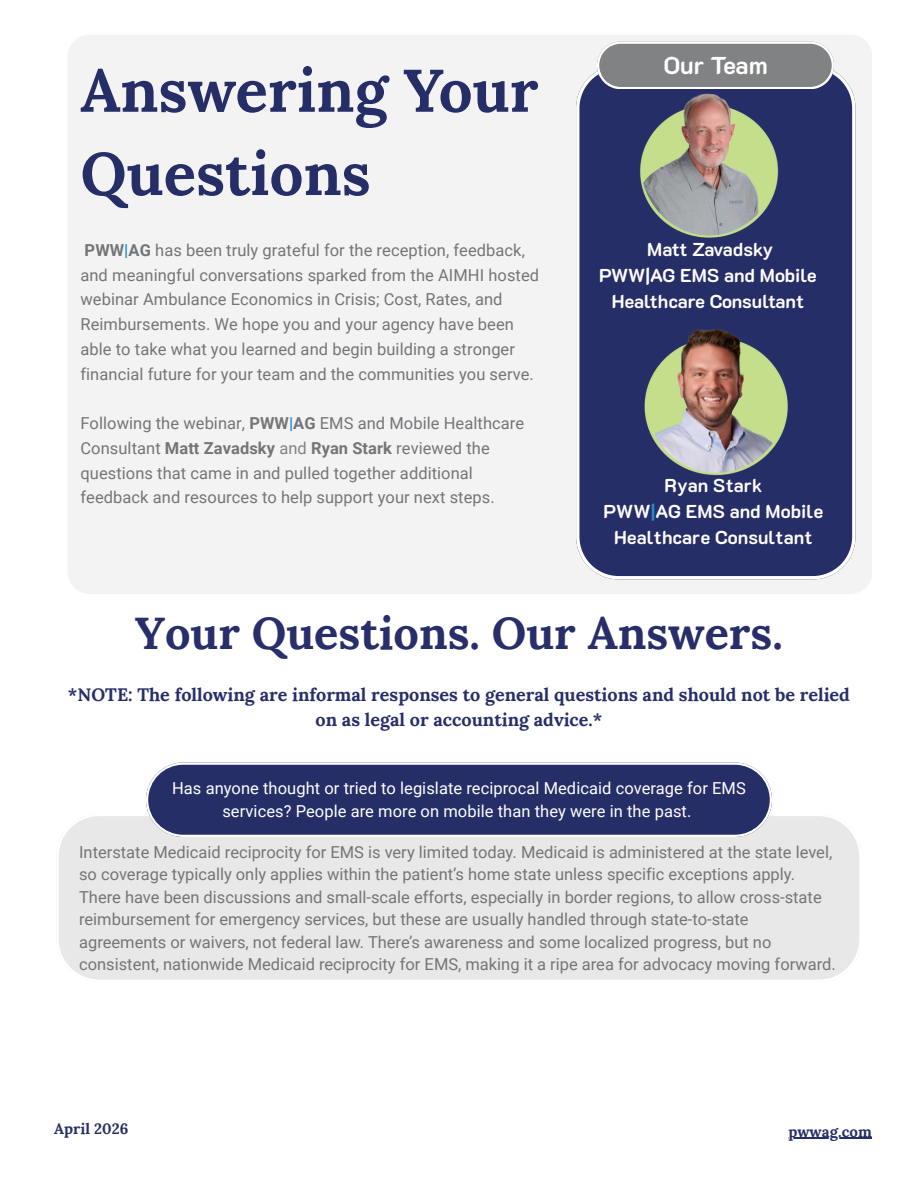
<style>
.page{position:relative;width:918px;height:1188px;background:#fff}
.page>*{position:absolute;margin:0;border:0;box-sizing:border-box;transform-origin:0 0}
.t1{font:700 60px/83.2px "Lora";color:#262e68}
.t2{font:700 45px "Lora";color:#272e69}
.t3{font:700 24.45px "K2 D";color:#fff}
.t4{font:700 18.6px/25.8px "K2 D";color:#fff;text-align:center}
.t5{font:700 18px/24.8px "Lora";color:#272e69;text-align:center}
.t6{font:16.5px/24.8px "Roboto";color:#737578}
.t7{font:16.5px/22.5px "Roboto";letter-spacing:.005em;color:#fff;text-align:center}
.t8{font:700 15px "Lora";letter-spacing:.005em;color:#262e68}
.t9{font:700 15px "Lora";letter-spacing:.005em;color:#272f69}
.s1{font-weight:700}
.s2{font-weight:700;color:#218ccc}
.s3{color:#818284}
.s4{color:#218ccc}
</style>
<div class="page">
<div style="left:68px;top:34px;width:804px;height:560px;background:#f3f3f3"></div>
<div style="left:576px;top:71px;width:279px;height:508px;background:#262e68"></div>
<svg style="left:597px;top:42px;width:237px;height:47px;background:#8d8e91"></svg>
<img style="left:634px;top:322px;width:163px;height:171px">
<div style="left:59px;top:816px;width:800px;height:164px;background:#e8e8e8"></div>
<svg style="left:146px;top:763px;width:626px;height:74px;background:#373f74"></svg>
<hr style="left:788px;top:1138px;width:84px;height:1px;background:#272f69">
<img style="left:638px;top:92px;width:144px;height:151px">
<h1 class="t1" style="left:80px;top:48px;width:459px">Answering Your<br>Questions</h1>
<h3 class="t3" style="left:664px;top:49px;width:106px">Our Team</h3>
<h4 class="t4" style="left:599px;top:236px;width:219px">Matt Zavadsky<br>PWW|AG EMS and Mobile<br>Healthcare Consultant</h4>
<p class="t6" style="left:80px;top:238px;width:460px"><span class="s1">PWW</span><span class="s2">|</span><span class="s1">AG</span> has been truly grateful for the reception, feedback, and meaningful conversations sparked from the AIMHI hosted webinar Ambulance Economics in Crisis; Cost, Rates, and Reimbursements. We hope you and your agency have been able to take what you learned and begin building a stronger financial future for your team and the communities you serve.</p>
<p class="t6" style="left:80px;top:411px;width:445px">Following the webinar, <span class="s1">PWW</span><span class="s2">|</span><span class="s1">AG</span> EMS and Mobile Healthcare Consultant <span class="s1">Matt Zavadsky</span> <span class="s3">and</span> <span class="s1">Ryan Stark</span> reviewed the questions that came in and pulled together additional feedback and resources to help support your next steps.</p>
<h4 class="t4" style="left:603px;top:472px;width:221px">Ryan Stark<br>PWW<span class="s4">|</span>AG EMS and Mobile<br>Healthcare Consultant</h4>
<h2 class="t2" style="left:135px;top:604px;width:649px">Your Questions. Our Answers.</h2>
<h4 class="t5" style="left:68px;top:682px;width:784px">*NOTE: The following are informal responses to general questions and should not be relied on as legal or accounting advice.*</h4>
<p class="t7" style="left:172px;top:777px;width:575px">Has anyone thought or tried to legislate reciprocal Medicaid coverage for EMS services? People are more on mobile than they were in the past.</p>
<p class="t6" style="left:79px;top:841px;width:755px;line-height:22.5px">Interstate Medicaid reciprocity for EMS is very limited today. Medicaid is administered at the state level, so coverage typically only applies within the patient’s home state unless specific exceptions apply.</p>
<p class="t6" style="left:79px;top:886px;width:758px;line-height:22.5px">There have been discussions and small-scale efforts, especially in border regions, to allow cross-state reimbursement for emergency services, but these are usually handled through state-to-state agreements or waivers, not federal law. There’s awareness and some localized progress, but no consistent, nationwide Medicaid reciprocity for EMS, making it a ripe area for advocacy moving forward.</p>
<h6 class="t8" style="left:54px;top:1119px;width:76px">April 2026</h6>
<h5 class="t9" style="left:788px;top:1121px;width:85px">pwwag.com</h5>
</div>
